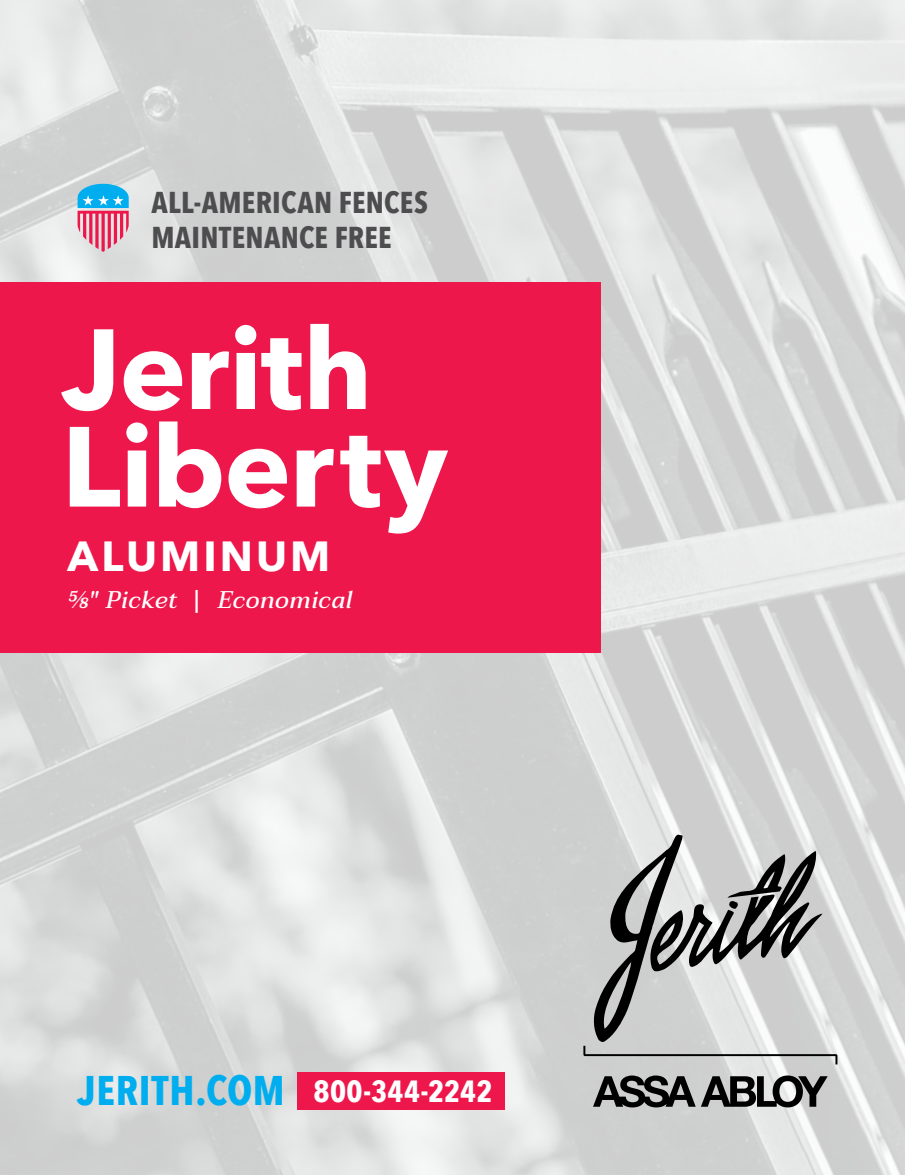
<style>
.page{position:relative;width:905px;height:1175px;background:#fff}
.page>*{position:absolute;margin:0;border:0;box-sizing:border-box;transform-origin:0 0}
.t1{font:700 112.5px/97.5px "Avenir Next";letter-spacing:-.01em;color:#fff}
.t2{font:700 42px "Avenir Next";letter-spacing:.075em;color:#fff}
.t3{font:700 30.6px "Avenir Next Condensed";letter-spacing:.01em;color:#fff}
.t4{font:700 30.15px/35.5px "Avenir Next Condensed";letter-spacing:.01em;color:#4d4d4f}
.t5{font:italic 500 24px "Taviraj";letter-spacing:.02em;color:#fff}
.s1{font-size:41.25px;color:#00aeef}
</style>
<div class="page">
<img style="left:0;top:0;width:904px;height:1174px">
<div style="left:0;top:282px;width:600px;height:371px;background:#ed174b"></div>
<div style="left:297px;top:1072px;width:208px;height:37px;background:#ed174b"></div>
<svg style="left:593px;top:1075px;width:234px;height:32px;background:#676768"></svg>
<svg style="left:583px;top:834px;width:254px;height:230px;background:#afafaf"></svg>
<svg style="left:78px;top:184px;width:51px;height:68px;background:#a69ebe"></svg>
<p class="t4" style="left:151px;top:184px;width:278px">ALL-AMERICAN FENCES<br>MAINTENANCE FREE</p>
<h1 class="t1" style="left:62px;top:319px;width:388px">Jerith<br>Liberty</h1>
<h2 class="t2" style="left:68px;top:520px;width:264px">ALUMINUM</h2>
<p class="t5" style="left:68px;top:580px;width:286px">5/8" Picket | Economical</p>
<p class="t3" style="left:78px;top:1072px;width:416px"><span class="s1">JERITH.COM</span> 800-344-2242</p>
</div>
